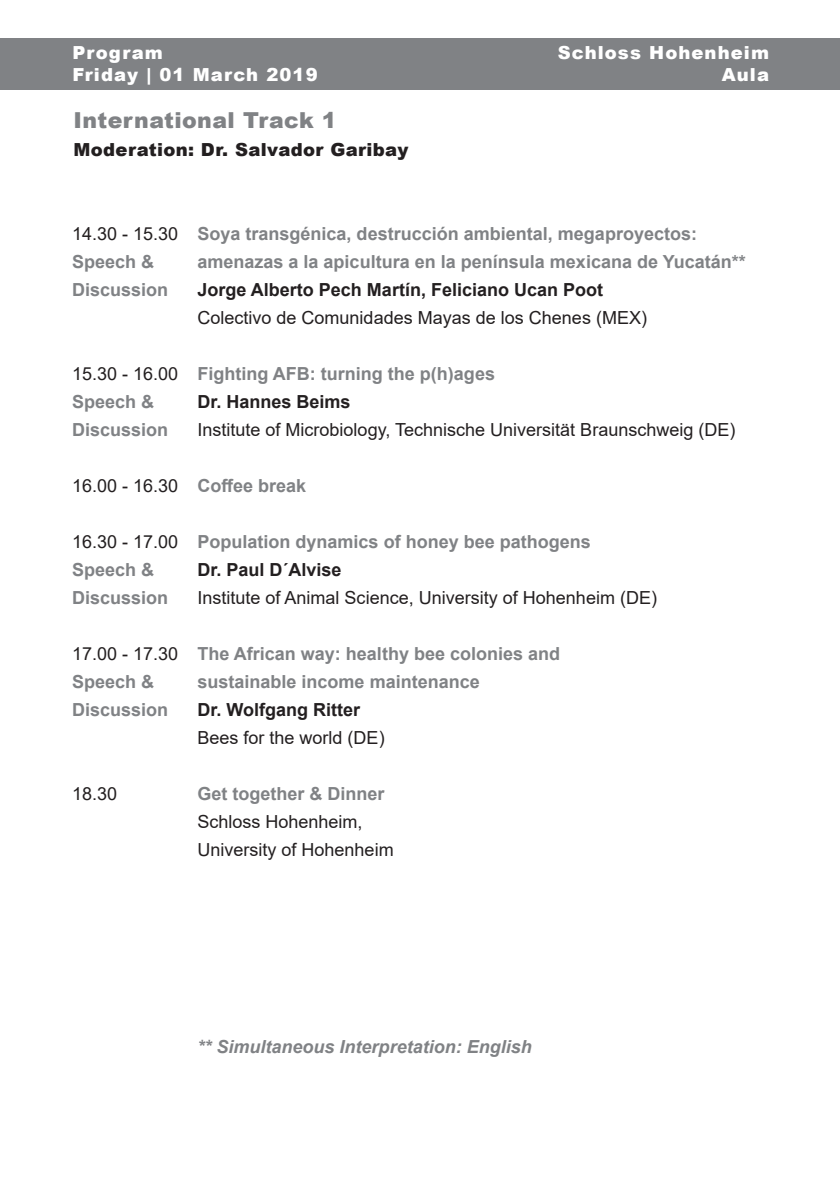
<style>
.page{position:relative;width:840px;height:1191px;background:#fff}
.page>*{position:absolute;margin:0;border:0;box-sizing:border-box;transform-origin:0 0}
.t1{font:900 22px "Arial";letter-spacing:.02em;color:#808285}
.t2{font:700 18px/28px "Arial";color:#808285}
.t3{font:18px/28px "Arial";color:#231f20}
.t4{font:700 18px "Arial";color:#231f20}
.t5{font:900 18px/21.6px "Arial";letter-spacing:.06em;color:#fff}
.t6{font:italic 700 18px "Arial";color:#808285}
.t7{font:900 18px "Arial";letter-spacing:.02em;color:#231f20}
</style>
<div class="page">
<div style="left:0;top:38px;width:839px;height:52px;background:#808285"></div>
<p class="t5" style="left:72px;top:41px;width:247px">Program<br>Friday | 01 March 2019</p>
<p class="t5" style="left:557px;top:41px;width:212px;text-align:right">Schloss Hohenheim<br>Aula</p>
<p class="t1" style="left:73px;top:104px;width:264px">International Track 1</p>
<p class="t7" style="left:73px;top:137px;width:336px">Moderation: Dr. Salvador Garibay</p>
<p class="t3" style="left:72px;top:220px;width:108px">14.30 - 15.30</p>
<p class="t2" style="left:72px;top:248px;width:98px">Speech &amp;<br>Discussion</p>
<p class="t3" style="left:72px;top:360px;width:108px">15.30 - 16.00</p>
<p class="t2" style="left:72px;top:388px;width:98px">Speech &amp;<br>Discussion</p>
<p class="t3" style="left:72px;top:472px;width:108px">16.00 - 16.30</p>
<p class="t3" style="left:72px;top:528px;width:108px">16.30 - 17.00</p>
<p class="t2" style="left:72px;top:556px;width:98px">Speech &amp;<br>Discussion</p>
<p class="t3" style="left:72px;top:640px;width:108px">17.00 - 17.30</p>
<p class="t2" style="left:72px;top:668px;width:98px">Speech &amp;<br>Discussion</p>
<p class="t3" style="left:72px;top:780px;width:47px">18.30</p>
<p class="t2" style="left:197px;top:220px;width:549px">Soya transgénica, destrucción ambiental, megaproyectos: amenazas a la apicultura en la península mexicana de Yucatán**</p>
<p class="t4" style="left:197px;top:277px;width:407px">Jorge Alberto Pech Martín, Feliciano Ucan Poot</p>
<p class="t3" style="left:197px;top:304px;width:451px">Colectivo de Comunidades Mayas de los Chenes (MEX)</p>
<p class="t2" style="left:197px;top:360px;width:299px">Fighting AFB: turning the p(h)ages</p>
<p class="t4" style="left:197px;top:389px;width:155px">Dr. Hannes Beims</p>
<p class="t3" style="left:197px;top:416px;width:539px">Institute of Microbiology, Technische Universität Braunschweig (DE)</p>
<p class="t2" style="left:197px;top:472px;width:110px">Coffee break</p>
<p class="t2" style="left:197px;top:528px;width:395px">Population dynamics of honey bee pathogens</p>
<p class="t4" style="left:197px;top:557px;width:146px">Dr. Paul D´Alvise</p>
<p class="t3" style="left:197px;top:584px;width:461px">Institute of Animal Science, University of Hohenheim (DE)</p>
<p class="t2" style="left:197px;top:640px;width:364px">The African way: healthy bee colonies and sustainable income maintenance</p>
<p class="t4" style="left:197px;top:697px;width:164px">Dr. Wolfgang Ritter</p>
<p class="t3" style="left:197px;top:724px;width:189px">Bees for the world (DE)</p>
<p class="t2" style="left:197px;top:780px;width:189px">Get together &amp; Dinner</p>
<p class="t3" style="left:197px;top:808px;width:198px">Schloss Hohenheim,<br>University of Hohenheim</p>
<p class="t6" style="left:197px;top:1034px;width:336px">** Simultaneous Interpretation: English</p>
</div>
